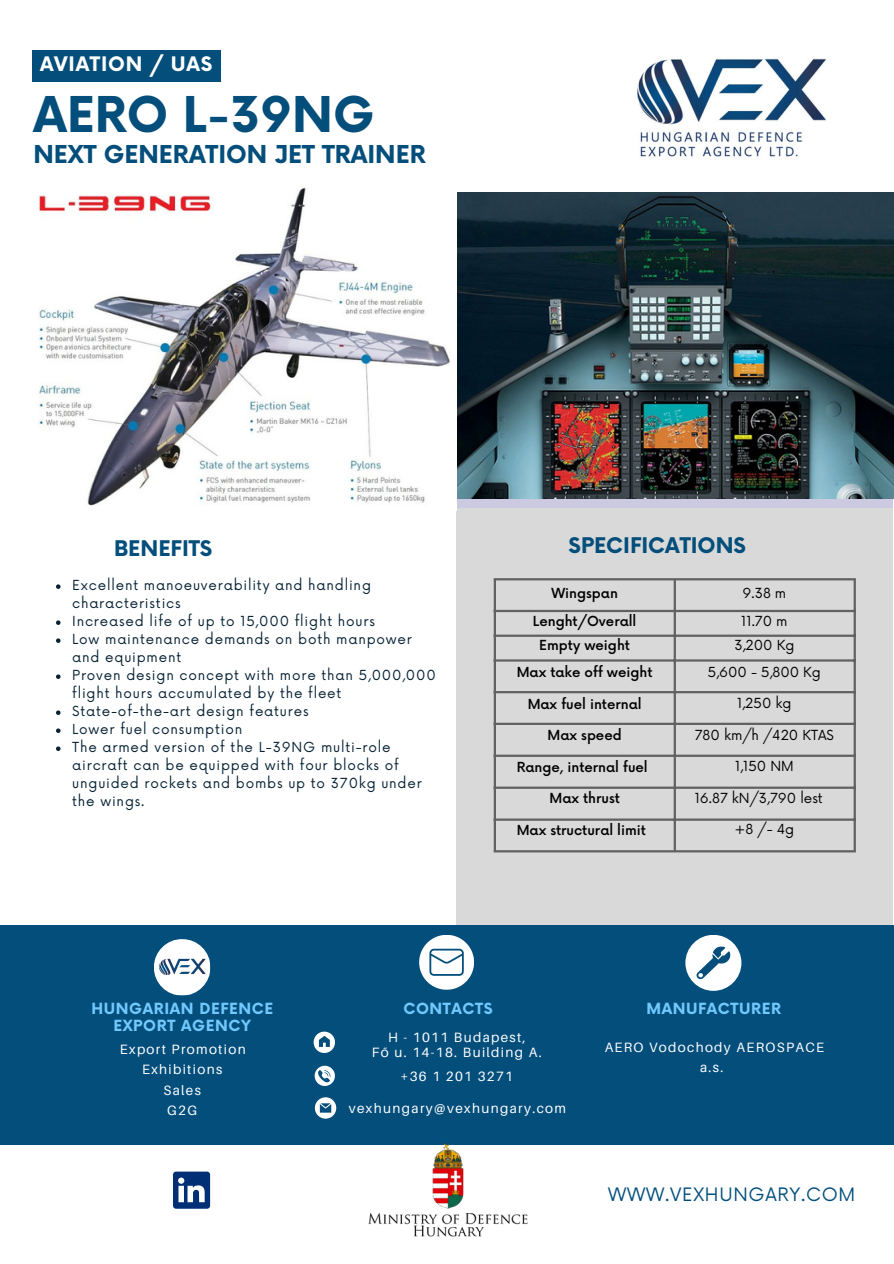
<style>
.page{position:relative;width:894px;height:1264px;background:#fff}
.page>*{position:absolute;margin:0;border:0;box-sizing:border-box;transform-origin:0 0}
.t1{font:700 48px "Now";color:#034e7b}
.t2{font:700 24px "Now";color:#034e7b}
.t3{font:700 21px "Now";color:#034e7b}
.t4{font:700 19.5px "Now";letter-spacing:.04em;color:#fff}
.t5{font:18px "Now";letter-spacing:.04em;color:#034e7b}
.t6{font:700 15px/16.8px "Now";letter-spacing:.04em;color:#71c8fd;text-align:center}
.t7{font:13.5px/18px "Now";letter-spacing:.06em;color:#062133}
.t8{font:13.5px/20.2px "Aileron";letter-spacing:.1em;color:#fff;text-align:center}
.t9{font:500 13.5px/28.2px "Now";color:#000;text-align:center}
.t10{font:13.5px "Now";color:#000}
</style>
<div class="page">
<div style="left:456px;top:508px;width:436px;height:418px;background:#d9d9d9"></div>
<div style="left:0;top:925px;width:893px;height:219px;background:#034e7b"></div>
<svg style="left:154px;top:939px;width:56px;height:56px;fill:#fff"></svg>
<img style="left:637px;top:58px;width:190px;height:99px">
<hr style="left:493px;top:580px;width:3px;height:270px;background:#616161">
<hr style="left:673px;top:580px;width:2px;height:270px;background:#616161">
<hr style="left:853px;top:580px;width:2px;height:270px;background:#616161">
<hr style="left:493px;top:578px;width:362px;height:2px;background:#616161">
<hr style="left:493px;top:610px;width:362px;height:2px;background:#616161">
<hr style="left:493px;top:634px;width:362px;height:3px;background:#616161">
<hr style="left:493px;top:659px;width:362px;height:2px;background:#616161">
<hr style="left:493px;top:691px;width:362px;height:2px;background:#616161">
<hr style="left:493px;top:722px;width:362px;height:3px;background:#616161">
<hr style="left:493px;top:754px;width:362px;height:3px;background:#616161">
<hr style="left:493px;top:786px;width:362px;height:2px;background:#616161">
<hr style="left:493px;top:818px;width:362px;height:2px;background:#616161">
<hr style="left:493px;top:850px;width:362px;height:2px;background:#616161">
<img style="left:350px;top:1143px;width:195px;height:94px">
<svg style="left:313px;top:1031px;width:22px;height:21px"></svg>
<svg style="left:315px;top:1097px;width:21px;height:21px"></svg>
<img style="left:157px;top:957px;width:50px;height:18px">
<svg style="left:173px;top:1171px;width:37px;height:37px"></svg>
<svg style="left:419px;top:935px;width:55px;height:54px"></svg>
<svg style="left:685px;top:935px;width:56px;height:55px"></svg>
<img style="left:457px;top:193px;width:436px;height:305px">
<img style="left:39px;top:187px;width:411px;height:319px">
<svg style="left:314px;top:1065px;width:21px;height:20px"></svg>
<svg style="left:56px;top:584px;width:4px;height:5px"></svg>
<svg style="left:56px;top:620px;width:4px;height:5px"></svg>
<svg style="left:56px;top:638px;width:4px;height:5px"></svg>
<svg style="left:56px;top:674px;width:4px;height:5px"></svg>
<svg style="left:56px;top:710px;width:4px;height:5px"></svg>
<svg style="left:56px;top:728px;width:4px;height:5px"></svg>
<svg style="left:56px;top:746px;width:4px;height:5px"></svg>
<div style="left:32px;top:50px;width:189px;height:31px;background:#034e7b"></div>
<p class="t4" style="left:40px;top:53px;width:174px">AVIATION / UAS</p>
<p class="t1" style="left:33px;top:89px;width:342px">AERO L-39NG</p>
<p class="t2" style="left:33px;top:141px;width:394px">NEXT GENERATION JET TRAINER</p>
<p class="t3" style="left:114px;top:537px;width:100px">BENEFITS</p>
<p class="t3" style="left:568px;top:534px;width:179px">SPECIFICATIONS</p>
<p class="t7" style="left:72px;top:577px;width:300px">Excellent manoeuverability and handling characteristics</p>
<p class="t7" style="left:72px;top:613px;width:304px">Increased life of up to 15,000 flight hours</p>
<p class="t7" style="left:72px;top:631px;width:341px">Low maintenance demands on both manpower and equipment</p>
<p class="t7" style="left:72px;top:667px;width:365px">Proven design concept with more than 5,000,000 flight hours accumulated by the fleet</p>
<p class="t7" style="left:72px;top:703px;width:238px">State-of-the-art design features</p>
<p class="t7" style="left:72px;top:721px;width:171px">Lower fuel consumption</p>
<p class="t7" style="left:72px;top:739px;width:351px">The armed version of the L-39NG multi-role aircraft can be equipped with four blocks of unguided rockets and bombs up to 370kg under the wings.</p>
<p class="t9" style="left:532px;top:580px;width:105px">Wingspan<br>Lenght/Overall</p>
<p class="t9" style="left:539px;top:632px;width:92px">Empty weight</p>
<p class="t9" style="left:516px;top:659px;width:137px">Max take off weight</p>
<p class="t9" style="left:527px;top:690px;width:115px">Max fuel internal</p>
<p class="t9" style="left:547px;top:722px;width:76px">Max speed</p>
<p class="t9" style="left:516px;top:753px;width:132px">Range, internal fuel</p>
<p class="t9" style="left:549px;top:785px;width:72px">Max thrust</p>
<p class="t9" style="left:516px;top:816px;width:131px">Max structural limit</p>
<p class="t10" style="left:742px;top:585px;width:45px">9.38 m</p>
<p class="t10" style="left:741px;top:614px;width:48px">11.70 m</p>
<p class="t10" style="left:734px;top:637px;width:61px">3,200 Kg</p>
<p class="t10" style="left:707px;top:664px;width:115px">5,600 - 5,800 Kg</p>
<p class="t10" style="left:737px;top:696px;width:56px">1,250 kg</p>
<p class="t10" style="left:694px;top:727px;width:141px">780 km/h /420 KTAS</p>
<p class="t10" style="left:735px;top:759px;width:60px">1,150 NM</p>
<p class="t10" style="left:694px;top:790px;width:129px">16.87 kN/3,790 lest</p>
<p class="t10" style="left:734px;top:822px;width:61px">+8 /- 4g</p>
<p class="t6" style="left:91px;top:1000px;width:183px">HUNGARIAN DEFENCE<br>EXPORT AGENCY</p>
<p class="t6" style="left:403px;top:1001px;width:91px">CONTACTS</p>
<p class="t6" style="left:646px;top:1001px;width:136px">MANUFACTURER</p>
<p class="t8" style="left:388px;top:1026px;width:139px">H - 1011 Budapest,</p>
<p class="t8" style="left:372px;top:1042px;width:171px">Fő u. 14-18. Building A.</p>
<p class="t8" style="left:400px;top:1065px;width:114px">+36 1 201 3271</p>
<p class="t8" style="left:349px;top:1097px;width:218px">vexhungary@vexhungary.com</p>
<p class="t8" style="left:604px;top:1036px;width:221px">AERO Vodochody AEROSPACE a.s.</p>
<p class="t8" style="left:120px;top:1039px;width:127px">Export Promotion<br>Exhibitions</p>
<p class="t8" style="left:163px;top:1079px;width:39px">Sales</p>
<p class="t8" style="left:167px;top:1099px;width:31px">G2G</p>
<p class="t5" style="left:608px;top:1184px;width:248px">WWW.VEXHUNGARY.COM</p>
</div>
